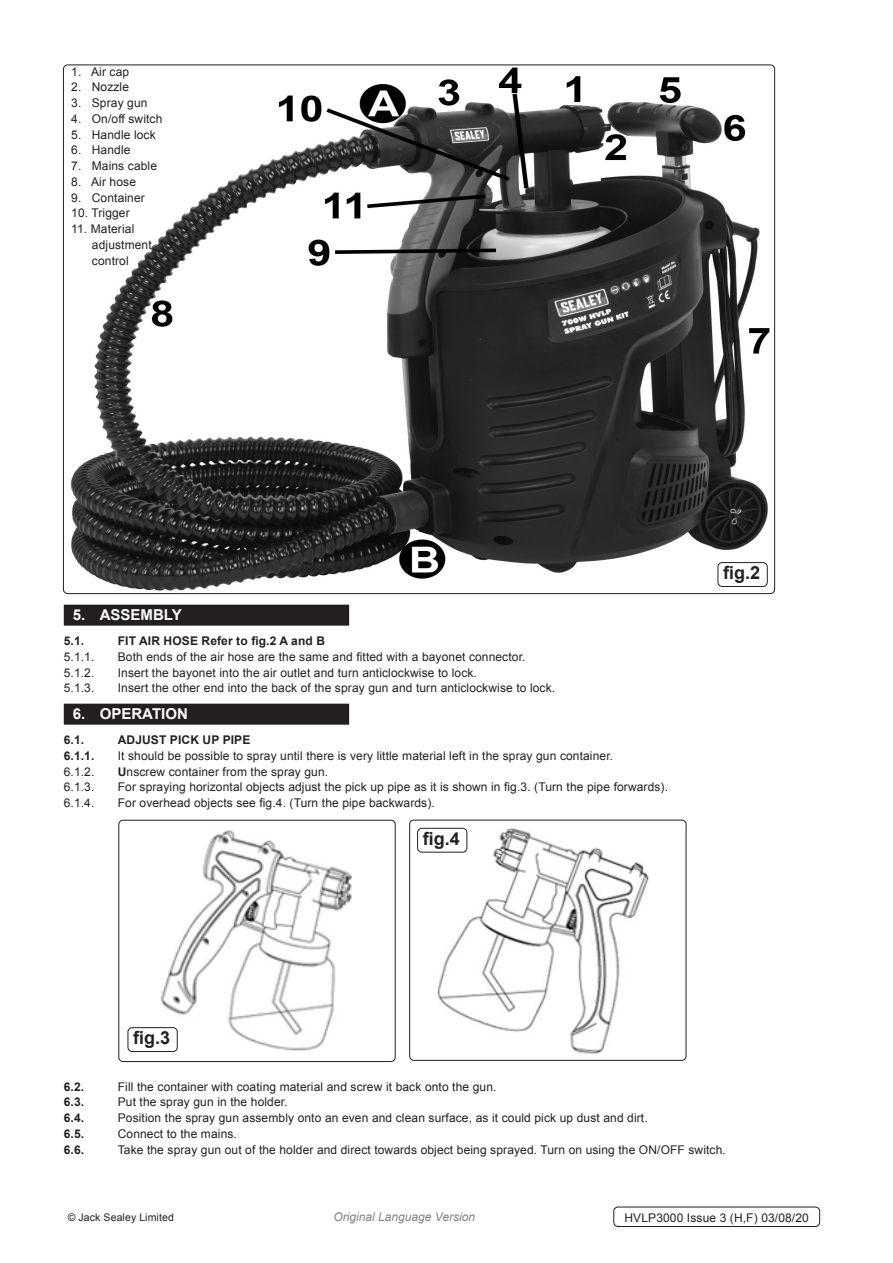
<style>
.page{position:relative;width:893px;height:1263px;background:#fff}
.page>*{position:absolute;margin:0;border:0;box-sizing:border-box;transform-origin:0 0}
.t1{font:700 18px "Arial";color:#231f20}
.t2{font:700 15px "Arial";color:#fff}
.Body__Footer{font:12px "Arial";letter-spacing:.01em;color:#231f20}
.Body{font:12px "Arial";letter-spacing:.01em;color:#231f20}
.t3{font:700 12px "Arial";letter-spacing:.01em;color:#231f20}
.t4{font:italic 12px "Arial";color:#808285}
.Body__Justified__7pt{font:10.5px "Arial";letter-spacing:.01em;color:#231f20}
.s1{font-weight:700}
</style>
<div class="page">
<div style="left:64px;top:605px;width:285px;height:21px;background:#231f20"></div>
<div style="left:64px;top:704px;width:285px;height:21px;background:#231f20"></div>
<img style="left:419px;top:827px;width:230px;height:227px">
<div style="left:409px;top:820px;width:277px;height:241px;border:1px solid #231f20;border-radius:4px"></div>
<div style="left:417px;top:828px;width:50px;height:24px;border:1px solid #231f20;border-radius:4px"></div>
<img style="left:160px;top:830px;width:192px;height:221px">
<div style="left:118px;top:820px;width:278px;height:242px;border:1px solid #231f20;border-radius:4px"></div>
<div style="left:128px;top:1027px;width:50px;height:25px;border:1px solid #231f20;border-radius:4px"></div>
<img style="left:63px;top:65px;width:712px;height:529px">
<div style="left:718px;top:562px;width:50px;height:25px;border:1px solid #231f20;border-radius:4px"></div>
<div style="left:613px;top:1206px;width:207px;height:21px;border:1px solid #231f20;border-radius:4px"></div>
<p class="Body" style="left:71px;top:64px;width:60px">1. Air cap</p>
<p class="Body" style="left:71px;top:79px;width:59px">2. Nozzle</p>
<p class="Body" style="left:71px;top:95px;width:78px">3. Spray gun</p>
<p class="Body" style="left:71px;top:111px;width:93px">4. On/off switch</p>
<p class="Body" style="left:71px;top:127px;width:86px">5. Handle lock</p>
<p class="Body" style="left:71px;top:142px;width:61px">6. Handle</p>
<p class="Body" style="left:71px;top:158px;width:87px">7. Mains cable</p>
<p class="Body" style="left:71px;top:174px;width:66px">8. Air hose</p>
<p class="Body" style="left:71px;top:190px;width:75px">9. Container</p>
<p class="Body" style="left:71px;top:205px;width:60px">10. Trigger</p>
<p class="Body" style="left:71px;top:221px;width:65px">11. Material</p>
<p class="Body" style="left:92px;top:237px;width:61px">adjustment</p>
<p class="Body" style="left:92px;top:253px;width:38px">control</p>
<p class="t2" style="left:73px;top:605px;width:110px">5. ASSEMBLY</p>
<p class="t3" style="left:64px;top:633px;width:22px">5.1.</p>
<p class="t3" style="left:118px;top:633px;width:209px">FIT AIR HOSE Refer to fig.2 A and B</p>
<p class="Body__Footer" style="left:64px;top:649px;width:32px">5.1.1.</p>
<p class="Body__Footer" style="left:118px;top:649px;width:409px">Both ends of the air hose are the same and fitted with a bayonet connector.</p>
<p class="Body__Footer" style="left:64px;top:665px;width:32px">5.1.2.</p>
<p class="Body__Footer" style="left:118px;top:665px;width:361px">Insert the bayonet into the air outlet and turn anticlockwise to lock.</p>
<p class="Body__Footer" style="left:64px;top:680px;width:32px">5.1.3.</p>
<p class="Body__Footer" style="left:118px;top:680px;width:439px">Insert the other end into the back of the spray gun and turn anticlockwise to lock.</p>
<p class="t2" style="left:73px;top:704px;width:117px">6. OPERATION</p>
<p class="t3" style="left:64px;top:732px;width:22px">6.1.</p>
<p class="t3" style="left:118px;top:732px;width:134px">ADJUST PICK UP PIPE</p>
<p class="t3" style="left:64px;top:748px;width:32px">6.1.1.</p>
<p class="Body__Footer" style="left:118px;top:748px;width:497px">It should be possible to spray until there is very little material left in the spray gun container.</p>
<p class="Body__Footer" style="left:64px;top:764px;width:32px">6.1.2.</p>
<p class="Body__Footer" style="left:118px;top:764px;width:212px"><span class="s1">U</span>nscrew container from the spray gun.</p>
<p class="Body__Footer" style="left:64px;top:779px;width:32px">6.1.3.</p>
<p class="Body__Footer" style="left:118px;top:779px;width:552px">For spraying horizontal objects adjust the pick up pipe as it is shown in fig.3. (Turn the pipe forwards).</p>
<p class="Body__Footer" style="left:64px;top:795px;width:32px">6.1.4.</p>
<p class="Body__Footer" style="left:118px;top:795px;width:319px">For overhead objects see fig.4. (Turn the pipe backwards).</p>
<p class="t1" style="left:423px;top:826px;width:39px">fig.4</p>
<p class="t1" style="left:723px;top:561px;width:39px">fig.2</p>
<p class="t1" style="left:133px;top:1026px;width:39px">fig.3</p>
<p class="t3" style="left:64px;top:1078px;width:22px">6.2.</p>
<p class="Body__Footer" style="left:118px;top:1079px;width:380px">Fill the container with coating material and screw it back onto the gun.</p>
<p class="t3" style="left:64px;top:1094px;width:22px">6.3.</p>
<p class="Body__Footer" style="left:118px;top:1094px;width:171px">Put the spray gun in the holder.</p>
<p class="t3" style="left:64px;top:1110px;width:22px">6.4.</p>
<p class="Body__Footer" style="left:118px;top:1110px;width:531px">Position the spray gun assembly onto an even and clean surface, as it could pick up dust and dirt.</p>
<p class="t3" style="left:64px;top:1126px;width:22px">6.5.</p>
<p class="Body__Footer" style="left:118px;top:1126px;width:121px">Connect to the mains.</p>
<p class="t3" style="left:64px;top:1141px;width:22px">6.6.</p>
<p class="Body__Footer" style="left:118px;top:1142px;width:610px">Take the spray gun out of the holder and direct towards object being sprayed. Turn on using the ON/OFF switch.</p>
<p class="Body__Justified__7pt" style="left:68px;top:1210px;width:108px">© Jack Sealey Limited</p>
<p class="t4" style="left:334px;top:1209px;width:143px">Original Language Version</p>
<p class="Body__Footer" style="left:624px;top:1210px;width:186px">HVLP3000 Issue 3 (H,F) 03/08/20</p>
</div>
